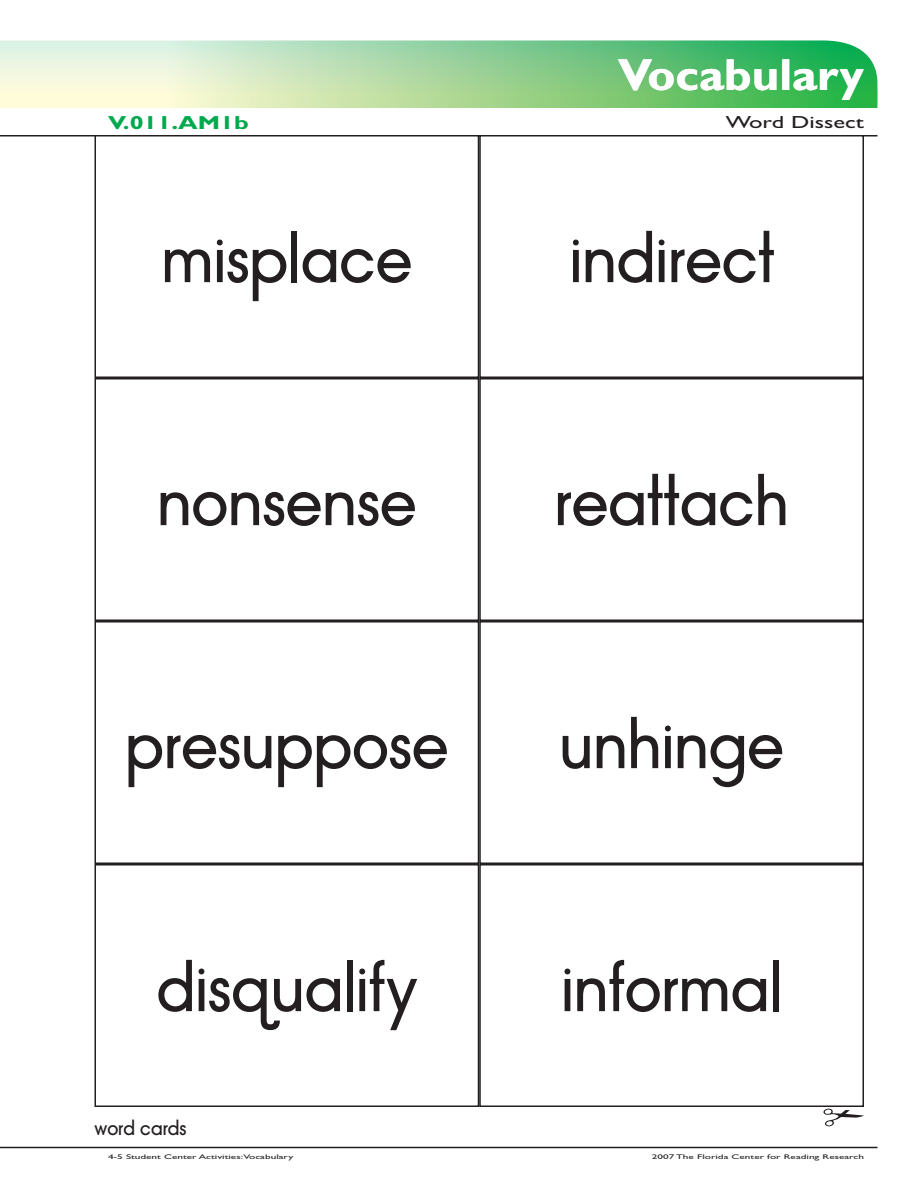
<style>
.page{position:relative;width:918px;height:1188px;background:#fff}
.page>*{position:absolute;margin:0;border:0;box-sizing:border-box;transform-origin:0 0}
.t1{font:60px "Avant Garde Medium Modified";color:#231f20}
.t2{font:700 45px "Gill Sans MT Modified";color:#fff;scale:1.05 1}
.t3{font:700 18.9px "Gill Sans MT Modified";color:#00a94d;scale:1.33 1}
.t4{font:18px "Avant Garde Medium Modified";color:#231f20}
.t5{font:17.55px "Gill Sans MT Modified";color:#231f20;scale:1.39 1}
.t6{font:6.75px "Gill Sans MT Modified";color:#231f20;scale:1.67 1}
</style>
<div class="page">
<svg style="left:0;top:40px;width:878px;height:68px;background:#9ed79f"></svg>
<hr style="left:0;top:1147px;width:878px;height:1px;background:#231f20">
<hr style="left:0;top:135px;width:878px;height:1px;background:#231f20">
<div style="left:479px;top:378px;width:385px;height:243px;border:2px solid #231f20"></div>
<div style="left:479px;top:621px;width:385px;height:243px;border:2px solid #231f20"></div>
<div style="left:479px;top:135px;width:385px;height:243px;border:2px solid #231f20"></div>
<div style="left:94px;top:135px;width:385px;height:243px;border:2px solid #231f20"></div>
<div style="left:94px;top:378px;width:385px;height:243px;border:2px solid #231f20"></div>
<div style="left:94px;top:621px;width:385px;height:243px;border:2px solid #231f20"></div>
<div style="left:94px;top:864px;width:385px;height:243px;border:2px solid #231f20"></div>
<div style="left:479px;top:864px;width:385px;height:243px;border:2px solid #231f20"></div>
<svg style="left:824px;top:1109px;width:40px;height:17px"></svg>
<h2 class="t2" style="left:618px;top:48px;width:235px">Vocabulary</h2>
<h3 class="t3" style="left:108px;top:111px;width:107px">V.011.AM1b</h3>
<h3 class="t5" style="left:726px;top:112px;width:101px">Word Dissect</h3>
<h1 class="t1" style="left:161px;top:224px;width:252px">misplace</h1>
<h1 class="t1" style="left:570px;top:224px;width:207px">indirect</h1>
<h1 class="t1" style="left:157px;top:467px;width:261px">nonsense</h1>
<h1 class="t1" style="left:125px;top:710px;width:325px">presuppose</h1>
<h1 class="t1" style="left:554px;top:467px;width:236px">reattach</h1>
<h1 class="t1" style="left:559px;top:710px;width:226px">unhinge</h1>
<h1 class="t1" style="left:157px;top:953px;width:262px">disqualify</h1>
<h1 class="t1" style="left:561px;top:953px;width:222px">informal</h1>
<h3 class="t4" style="left:94px;top:1118px;width:93px">word cards</h3>
<p class="t6" style="left:108px;top:1153px;width:112px">4-5 Student Center Activities:Vocabulary</p>
<p class="t6" style="left:652px;top:1153px;width:128px">2007 The Florida Center for Reading Research</p>
</div>
